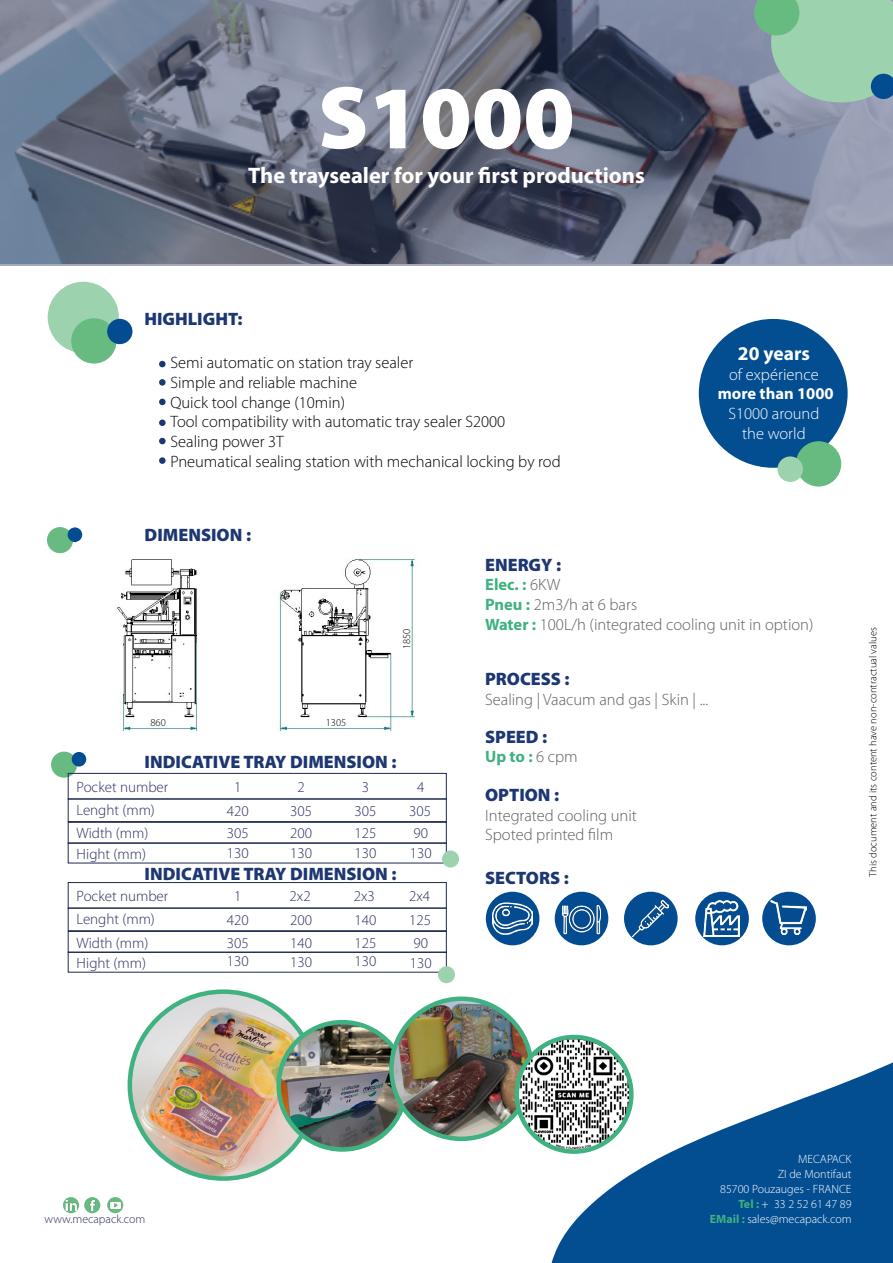
<style>
.page{position:relative;width:893px;height:1263px;background:#fff}
.page>*{position:absolute;margin:0;border:0;box-sizing:border-box;transform-origin:0 0}
.t1{font:900 90px "Myriad Pro";color:#fff}
.t2{font:700 22.5px "Myriad Pro";color:#fff}
.t3{font:700 19.5px "Myriad Pro";color:#fff}
.t4{font:900 18px "Myriad Pro";color:#1d3772}
.t5{font:300 16.5px/19.8px "Myriad Pro";color:#000}
.t6{font:300 16.5px/19.8px "Myriad Pro";color:#5d5f5f}
.t7{font:300 16.5px/19.8px "Myriad Pro";color:#fff;text-align:center}
.t8{font:700 16.5px "Myriad Pro";color:#fff}
.t9{font:700 16.5px "Myriad Pro";color:#40b180}
.t10{font:300 15px/23.7px "Myriad Pro";color:#2a2e63}
.t11{font:300 12px/15px "Myriad Pro";color:#fff;text-align:right}
.t12{font:300 12px "Myriad Pro";color:#2a2e63}
.t13{font:300 10.5px "Myriad Pro";color:#000}
.s1{font-weight:700;color:#40b180}
.s2{font-weight:300;color:#5d5f5f}
</style>
<div class="page">
<div style="left:68px;top:799px;width:378px;height:23px;border:1px solid #1e2b4f"></div>
<div style="left:68px;top:843px;width:378px;height:20px;border:1px solid #1e2b4f"></div>
<svg style="left:84px;top:1197px;width:16px;height:16px"></svg>
<svg style="left:107px;top:1197px;width:16px;height:16px"></svg>
<svg style="left:63px;top:1197px;width:16px;height:16px"></svg>
<div style="left:48px;top:282px;width:71px;height:71px;background:#9cd2ae;border-radius:50%"></div>
<div style="left:71px;top:318px;width:46px;height:46px;background:#67bb80;border-radius:50%"></div>
<div style="left:107px;top:319px;width:25px;height:25px;background:#034c91;border-radius:50%"></div>
<div style="left:159px;top:361px;width:7px;height:6px;background:#1d3772;border-radius:50%"></div>
<div style="left:159px;top:379px;width:7px;height:7px;background:#1d3772;border-radius:50%"></div>
<div style="left:159px;top:399px;width:7px;height:6px;background:#1d3772;border-radius:50%"></div>
<div style="left:159px;top:419px;width:7px;height:7px;background:#1d3772;border-radius:50%"></div>
<div style="left:159px;top:438px;width:7px;height:6px;background:#1d3772;border-radius:50%"></div>
<div style="left:159px;top:457px;width:7px;height:7px;background:#1d3772;border-radius:50%"></div>
<div style="left:51px;top:752px;width:26px;height:26px;background:#67bb80;border-radius:50%"></div>
<div style="left:72px;top:752px;width:14px;height:14px;background:#034c91;border-radius:50%"></div>
<div style="left:442px;top:850px;width:17px;height:17px;background:#9cd2ae;border-radius:50%"></div>
<svg style="left:0;top:0;width:893px;height:266px;background:#666e81"></svg>
<svg style="left:754px;top:0;width:139px;height:102px;background:#90c2a9"></svg>
<div style="left:486px;top:892px;width:53px;height:53px;background:#034c91;border-radius:50%"></div>
<img style="left:492px;top:899px;width:41px;height:41px">
<div style="left:555px;top:892px;width:53px;height:53px;background:#034c91;border-radius:50%"></div>
<img style="left:561px;top:905px;width:41px;height:30px">
<div style="left:624px;top:892px;width:54px;height:53px;background:#034c91;border-radius:50%"></div>
<img style="left:632px;top:901px;width:37px;height:36px">
<div style="left:695px;top:892px;width:54px;height:53px;background:#034c91;border-radius:50%"></div>
<img style="left:704px;top:901px;width:36px;height:36px">
<div style="left:762px;top:892px;width:54px;height:53px;background:#034c91;border-radius:50%"></div>
<img style="left:771px;top:901px;width:36px;height:34px">
<svg style="left:531px;top:1052px;width:362px;height:211px;fill:#034d91"></svg>
<img style="left:64px;top:1199px;width:15px;height:12px">
<img style="left:84px;top:1199px;width:17px;height:12px">
<svg style="left:109px;top:1201px;width:12px;height:8px"></svg>
<img style="left:130px;top:992px;width:180px;height:186px">
<img style="left:279px;top:1022px;width:127px;height:127px;border-radius:64px">
<div style="left:276px;top:1020px;width:132px;height:132px;border:4px solid #40b180;border-radius:50%"></div>
<img style="left:391px;top:1001px;width:140px;height:138px">
<div style="left:389px;top:996px;width:145px;height:145px;border:4px solid #40b180;border-radius:50%"></div>
<img style="left:517px;top:1037px;width:114px;height:114px;border-radius:57px">
<div style="left:514px;top:1035px;width:120px;height:119px;border:4px solid #40b180;border-radius:50%"></div>
<div style="left:47px;top:527px;width:26px;height:26px;background:#67bb80;border-radius:50%"></div>
<div style="left:68px;top:527px;width:14px;height:15px;background:#034c91;border-radius:50%"></div>
<div style="left:68px;top:882px;width:378px;height:26px;border:1px solid #1e2b4f"></div>
<div style="left:68px;top:931px;width:378px;height:21px;border:1px solid #1e2b4f"></div>
<div style="left:68px;top:908px;width:378px;height:23px;border:1px solid #1e2b4f"></div>
<div style="left:68px;top:952px;width:378px;height:20px;border:1px solid #1e2b4f"></div>
<div style="left:438px;top:966px;width:17px;height:17px;background:#9cd2ae;border-radius:50%"></div>
<div style="left:68px;top:773px;width:378px;height:26px;border:1px solid #1e2b4f"></div>
<div style="left:68px;top:822px;width:378px;height:21px;border:1px solid #1e2b4f"></div>
<img style="left:117px;top:558px;width:300px;height:174px">
<div style="left:699px;top:319px;width:149px;height:149px;background:#034d91;border-radius:50%"></div>
<div style="left:796px;top:441px;width:45px;height:45px;background:#67bb80;border-radius:50%"></div>
<div style="left:777px;top:456px;width:26px;height:26px;background:#9cd2ae;border-radius:50%"></div>
<div style="left:152px;top:714px;width:19px;height:13px;background:#fff"></div>
<div style="left:327px;top:714px;width:19px;height:13px;background:#fff"></div>
<div style="left:399px;top:629px;width:12px;height:19px;background:#fff"></div>
<h1 class="t1" style="left:318px;top:67px;width:258px">S1000</h1>
<h2 class="t2" style="left:248px;top:160px;width:398px">The traysealer for your first productions</h2>
<p class="t4" style="left:144px;top:309px;width:100px">HIGHLIGHT:</p>
<p class="t5" style="left:170px;top:353px;width:392px">Semi automatic on station tray sealer<br>Simple and reliable machine<br>Quick tool change (10min)<br>Tool compatibility with automatic tray sealer S2000<br>Sealing power 3T<br>Pneumatical sealing station with mechanical locking by rod</p>
<p class="t4" style="left:145px;top:524px;width:108px">DIMENSION :</p>
<p class="t3" style="left:738px;top:341px;width:73px">20 years</p>
<p class="t7" style="left:729px;top:364px;width:91px">of expérience</p>
<p class="t8" style="left:718px;top:383px;width:117px">more than 1000</p>
<p class="t7" style="left:728px;top:404px;width:93px">S1000 around the world</p>
<p class="t13" style="left:150px;top:716px;width:17px">860</p>
<p class="t13" style="left:326px;top:716px;width:22px">1305</p>
<p class="t13" style="left:401px;top:649px;width:22px;rotate:-90deg">1850</p>
<p class="t4" style="left:145px;top:751px;width:254px">INDICATIVE TRAY DIMENSION :</p>
<p class="t10" style="left:77px;top:775px;width:93px">Pocket number</p>
<p class="t10" style="left:234px;top:775px;width:9px">1</p>
<p class="t10" style="left:297px;top:775px;width:9px">2</p>
<p class="t10" style="left:362px;top:775px;width:9px">3</p>
<p class="t10" style="left:417px;top:775px;width:9px">4</p>
<p class="t10" style="left:77px;top:798px;width:80px">Lenght (mm)<br>Width (mm)</p>
<p class="t10" style="left:227px;top:799px;width:23px">420</p>
<p class="t10" style="left:290px;top:799px;width:23px">305</p>
<p class="t10" style="left:354px;top:799px;width:23px">305</p>
<p class="t10" style="left:409px;top:799px;width:23px">305</p>
<p class="t10" style="left:227px;top:822px;width:23px">305</p>
<p class="t10" style="left:290px;top:822px;width:23px">200</p>
<p class="t10" style="left:354px;top:822px;width:23px">125</p>
<p class="t10" style="left:413px;top:822px;width:16px">90</p>
<p class="t10" style="left:77px;top:842px;width:71px">Hight (mm)</p>
<p class="t10" style="left:227px;top:841px;width:23px">130</p>
<p class="t10" style="left:290px;top:841px;width:23px">130</p>
<p class="t10" style="left:354px;top:841px;width:23px">130</p>
<p class="t10" style="left:410px;top:841px;width:23px">130</p>
<p class="t4" style="left:145px;top:864px;width:254px">INDICATIVE TRAY DIMENSION :</p>
<p class="t10" style="left:77px;top:884px;width:93px">Pocket number</p>
<p class="t10" style="left:234px;top:884px;width:9px">1</p>
<p class="t10" style="left:290px;top:884px;width:23px">2x2</p>
<p class="t10" style="left:354px;top:884px;width:23px">2x3</p>
<p class="t10" style="left:409px;top:884px;width:23px">2x4</p>
<p class="t10" style="left:77px;top:907px;width:80px">Lenght (mm)<br>Width (mm)</p>
<p class="t10" style="left:227px;top:908px;width:23px">420</p>
<p class="t10" style="left:290px;top:908px;width:23px">200</p>
<p class="t10" style="left:354px;top:908px;width:23px">140</p>
<p class="t10" style="left:409px;top:908px;width:23px">125</p>
<p class="t10" style="left:227px;top:931px;width:23px">305</p>
<p class="t10" style="left:290px;top:931px;width:23px">140</p>
<p class="t10" style="left:354px;top:931px;width:23px">125</p>
<p class="t10" style="left:413px;top:931px;width:16px">90</p>
<p class="t10" style="left:77px;top:951px;width:71px">Hight (mm)</p>
<p class="t10" style="left:227px;top:949px;width:23px">130</p>
<p class="t10" style="left:290px;top:950px;width:23px">130</p>
<p class="t10" style="left:354px;top:950px;width:23px">130</p>
<p class="t10" style="left:410px;top:951px;width:23px">130</p>
<p class="t4" style="left:485px;top:554px;width:78px">ENERGY :</p>
<p class="t6" style="left:485px;top:575px;width:330px"><span class="s1">Elec. :</span> 6KW<br><span class="s1">Pneu :</span> 2m3/h at 6 bars<br><span class="s1">Water :</span> 100L/h (integrated cooling unit in option)</p>
<p class="t4" style="left:485px;top:669px;width:86px">PROCESS :</p>
<p class="t6" style="left:485px;top:690px;width:225px">Sealing | Vaacum and gas | Skin | ...</p>
<p class="t4" style="left:485px;top:726px;width:64px">SPEED :</p>
<p class="t9" style="left:485px;top:746px;width:94px">Up to : <span class="s2">6 cpm</span></p>
<p class="t4" style="left:485px;top:784px;width:76px">OPTION :</p>
<p class="t6" style="left:485px;top:805px;width:153px">Integrated cooling unit<br>Spoted printed film</p>
<p class="t4" style="left:485px;top:867px;width:85px">SECTORS :</p>
<p class="t13" style="left:867px;top:877px;width:251px;rotate:-90deg">This document and its content have non-contractual values</p>
<p class="t11" style="left:720px;top:1151px;width:133px">MECAPACK<br>ZI de Montifaut<br>85700 Pouzauges - FRANCE<br><span class="s1">Tel :</span> + 33 2 52 61 47 89</p>
<p class="t12" style="left:45px;top:1212px;width:102px">www.mecapack.com</p>
<p class="t11" style="left:710px;top:1211px;width:143px"><span class="s1">EMail :</span> sales@mecapack.com</p>
</div>
